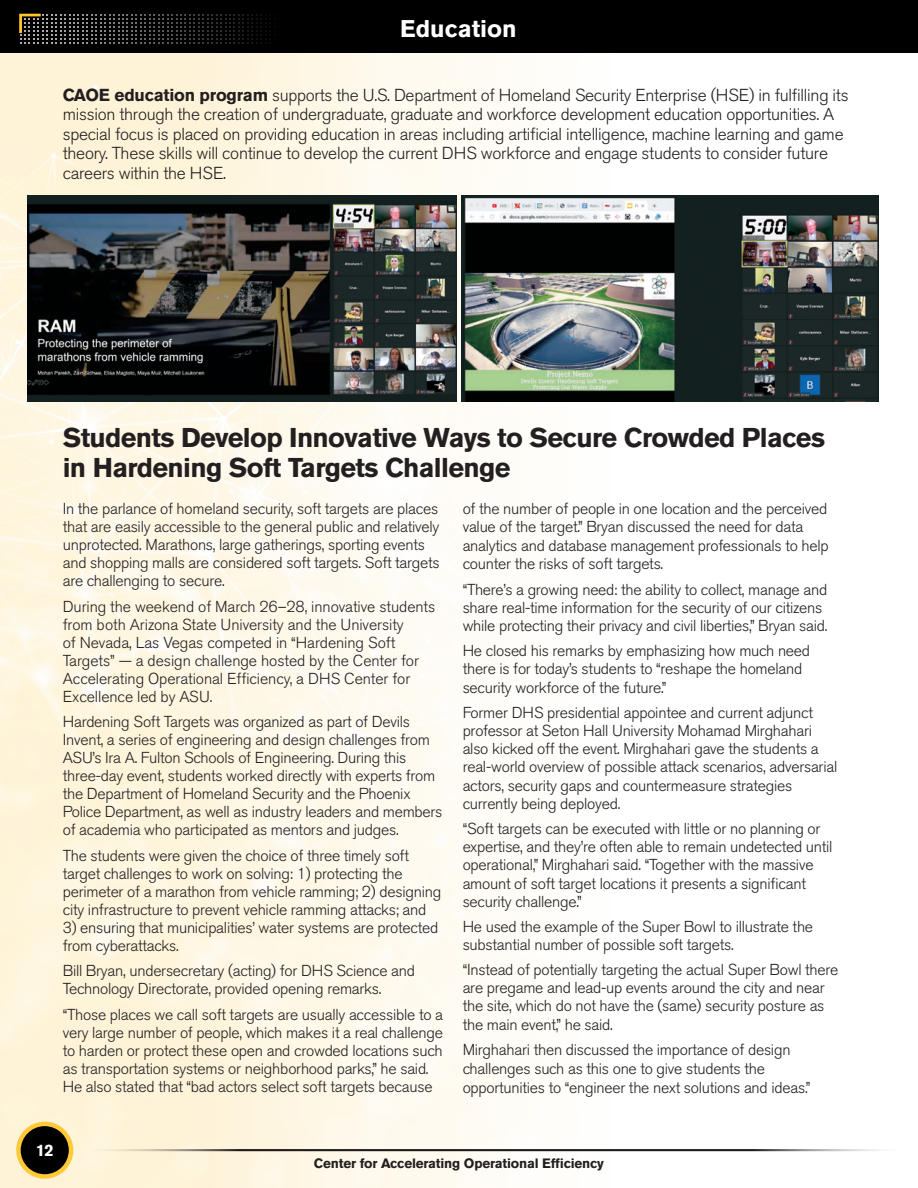
<style>
.page{position:relative;width:918px;height:1188px;background:#fff}
.page>*{position:absolute;margin:0;border:0;box-sizing:border-box;transform-origin:0 0}
.t1{font:700 27px/30px "Akzidenz Grotesk Pro";letter-spacing:-.025em;color:#231f20}
.t2{font:700 24px "Akzidenz Grotesk Pro";color:#fff}
.Body{font:300 17.25px/19.5px "Akzidenz Grotesk Pro";letter-spacing:-.015em;color:#231f20}
.t3{font:700 16.5px "Akzidenz Grotesk Pro";color:#fff}
.Body-2{font:300 15.75px/18px "Akzidenz Grotesk Pro";letter-spacing:-.015em;color:#231f20}
.t4{font:700 13.5px "Akzidenz Grotesk Pro";letter-spacing:-.015em;color:#231f20}
.s1{font-weight:700}
</style>
<div class="page">
<img style="left:0;top:53px;width:611px;height:1135px">
<img style="left:462px;top:196px;width:416px;height:206px">
<img style="left:27px;top:196px;width:429px;height:205px">
<div style="left:18px;top:1124px;width:53px;height:52px;background:#000001;border-radius:50%"></div>
<div style="left:16px;top:1122px;width:57px;height:57px;border:4px solid #ffc938;border-radius:50%"></div>
<hr style="left:76px;top:1149px;width:840px;height:2px;background:#231f20">
<div style="left:0;top:0;width:918px;height:53px;background:#000001"></div>
<svg style="left:19px;top:14px;width:248px;height:30px"></svg>
<p class="t2" style="left:400px;top:13px;width:118px">Education</p>
<p class="Body" style="left:63px;top:85px;width:787px"><span class="s1">CAOE education program</span> supports the U.S. Department of Homeland Security Enterprise (HSE) in fulfilling its mission through the creation of undergraduate, graduate and workforce development education opportunities. A special focus is placed on providing education in areas including artificial intelligence, machine learning and game theory. These skills will continue to develop the current DHS workforce and engage students to consider future careers within the HSE.</p>
<h2 class="t1" style="left:63px;top:422px;width:764px">Students Develop Innovative Ways to Secure Crowded Places in Hardening Soft Targets Challenge</h2>
<h2 class="Body-2" style="left:63px;top:500px;width:378px">In the parlance of homeland security, soft targets are places that are easily accessible to the general public and relatively unprotected. Marathons, large gatherings, sporting events and shopping malls are considered soft targets. Soft targets are challenging to secure.</h2>
<h2 class="Body-2" style="left:63px;top:597px;width:374px">During the weekend of March 26–28, innovative students from both Arizona State University and the University<br>of Nevada, Las Vegas competed in “Hardening Soft Targets” — a design challenge hosted by the Center for Accelerating Operational Efficiency, a DHS Center for Excellence led by ASU.</h2>
<p class="Body-2" style="left:63px;top:713px;width:381px">Hardening Soft Targets was organized as part of Devils Invent, a series of engineering and design challenges from ASU’s Ira A. Fulton Schools of Engineering. During this three-day event, students worked directly with experts from the Department of Homeland Security and the Phoenix Police Department, as well as industry leaders and members of academia who participated as mentors and judges.</p>
<p class="Body-2" style="left:63px;top:846px;width:380px">The students were given the choice of three timely soft target challenges to work on solving: 1) protecting the perimeter of a marathon from vehicle ramming; 2) designing city infrastructure to prevent vehicle ramming attacks; and</p>
<p class="Body-2" style="left:63px;top:918px;width:377px">3) ensuring that municipalities’ water systems are protected from cyberattacks.</p>
<p class="Body-2" style="left:63px;top:962px;width:354px">Bill Bryan, undersecretary (acting) for DHS Science and<br>Technology Directorate, provided opening remarks.</p>
<p class="Body-2" style="left:63px;top:1005px;width:382px">“Those places we call soft targets are usually accessible to a very large number of people, which makes it a real challenge to harden or protect these open and crowded locations such as transportation systems or neighborhood parks,” he said.<br>He also stated that “bad actors select soft targets because</p>
<p class="Body-2" style="left:463px;top:499px;width:368px">of the number of people in one location and the perceived value of the target.” Bryan discussed the need for data analytics and database management professionals to help counter the risks of soft targets.</p>
<p class="Body-2" style="left:463px;top:580px;width:366px">“There’s a growing need: the ability to collect, manage and share real-time information for the security of our citizens while protecting their privacy and civil liberties,” Bryan said.</p>
<p class="Body-2" style="left:463px;top:642px;width:349px">He closed his remarks by emphasizing how much need there is for today’s students to “reshape the homeland security workforce of the future.”</p>
<p class="Body-2" style="left:463px;top:703px;width:376px">Former DHS presidential appointee and current adjunct professor at Seton Hall University Mohamad Mirghahari also kicked off the event. Mirghahari gave the students a real-world overview of possible attack scenarios, adversarial actors, security gaps and countermeasure strategies currently being deployed.</p>
<p class="Body-2" style="left:463px;top:819px;width:371px">“Soft targets can be executed with little or no planning or expertise, and they’re often able to remain undetected until operational,” Mirghahari said. “Together with the massive amount of soft target locations it presents a significant security challenge.”</p>
<p class="Body-2" style="left:463px;top:917px;width:352px">He used the example of the Super Bowl to illustrate the substantial number of possible soft targets.</p>
<p class="Body-2" style="left:463px;top:960px;width:377px">“Instead of potentially targeting the actual Super Bowl there are pregame and lead-up events around the city and near the site, which do not have the (same) security posture as the main event,” he said.</p>
<p class="Body-2" style="left:463px;top:1040px;width:349px;line-height:19px">Mirghahari then discussed the importance of design challenges such as this one to give students the opportunities to “engineer the next solutions and ideas.”</p>
<p class="t3" style="left:36px;top:1140px;width:19px">12</p>
<p class="t4" style="left:314px;top:1155px;width:292px">Center for Accelerating Operational Efficiency</p>
</div>
